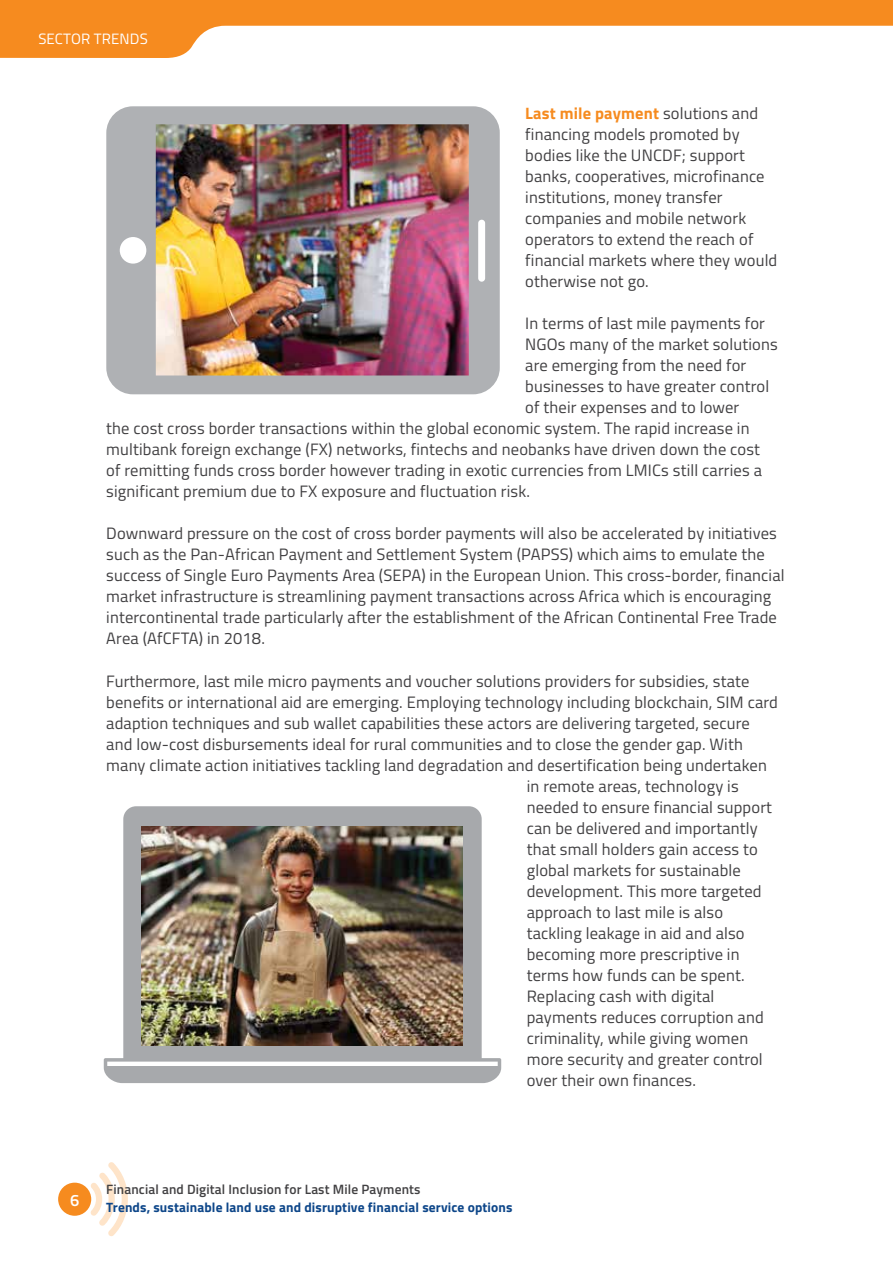
<style>
.page{position:relative;width:893px;height:1263px;background:#fff}
.page>*{position:absolute;margin:0;border:0;box-sizing:border-box;transform-origin:0 0}
.t1{font:16.5px/21px "Titillium";letter-spacing:.01em;color:#414042}
.t2{font:600 16.5px "Titillium";color:#fff}
.t3{font:15px "Titillium";letter-spacing:.01em;color:#fff}
.t4{font:700 13.5px "Titillium";letter-spacing:.01em;color:#0d4689}
.t5{font:600 13.5px "Titillium";letter-spacing:.01em;color:#414042}
.s1{font-weight:700;color:#f68b1f}
</style>
<div class="page">
<div style="left:58px;top:1183px;width:33px;height:33px;background:#f68b1f;border-radius:50%"></div>
<svg style="left:90px;top:1162px;width:38px;height:74px"></svg>
<img style="left:106px;top:106px;width:394px;height:288px">
<svg style="left:104px;top:806px;width:397px;height:277px;fill:#a7a9ac"></svg>
<img style="left:142px;top:826px;width:320px;height:220px">
<svg style="left:0;top:0;width:893px;height:58px;fill:#f68b1f"></svg>
<p class="t3" style="left:38px;top:28px;width:111px">SECTOR TRENDS</p>
<p class="t1" style="left:525px;top:102px;width:254px"><span class="s1">Last mile payment</span> solutions and financing models promoted by bodies like the UNCDF; support banks, cooperatives, microfinance institutions, money transfer companies and mobile network operators to extend the reach of financial markets where they would otherwise not go.</p>
<p class="t1" style="left:525px;top:312px;width:241px">In terms of last mile payments for</p>
<p class="t1" style="left:525px;top:333px;width:254px">NGOs many of the market solutions</p>
<p class="t1" style="left:525px;top:354px;width:223px">are emerging from the need for</p>
<p class="t1" style="left:525px;top:375px;width:245px">businesses to have greater control</p>
<p class="t1" style="left:525px;top:396px;width:216px">of their expenses and to lower</p>
<p class="t1" style="left:106px;top:417px;width:645px">the cost cross border transactions within the global economic system. The rapid increase in</p>
<p class="t1" style="left:106px;top:438px;width:655px">multibank foreign exchange (FX) networks, fintechs and neobanks have driven down the cost</p>
<p class="t1" style="left:106px;top:459px;width:657px">of remitting funds cross border however trading in exotic currencies from LMICs still carries a</p>
<p class="t1" style="left:106px;top:480px;width:425px">significant premium due to FX exposure and fluctuation risk.</p>
<p class="t1" style="left:106px;top:522px;width:680px">Downward pressure on the cost of cross border payments will also be accelerated by initiatives such as the Pan-African Payment and Settlement System (PAPSS) which aims to emulate the success of Single Euro Payments Area (SEPA) in the European Union. This cross-border, financial market infrastructure is streamlining payment transactions across Africa which is encouraging intercontinental trade particularly after the establishment of the African Continental Free Trade Area (AfCFTA) in 2018.</p>
<p class="t1" style="left:106px;top:669px;width:645px">Furthermore, last mile micro payments and voucher solutions providers for subsidies, state</p>
<p class="t1" style="left:106px;top:690px;width:673px">benefits or international aid are emerging. Employing technology including blockchain, SIM card</p>
<p class="t1" style="left:106px;top:711px;width:645px">adaption techniques and sub wallet capabilities these actors are delivering targeted, secure</p>
<p class="t1" style="left:106px;top:732px;width:638px">and low-cost disbursements ideal for rural communities and to close the gender gap. With</p>
<p class="t1" style="left:106px;top:753px;width:662px">many climate action initiatives tackling land degradation and desertification being undertaken</p>
<p class="t1" style="left:527px;top:774px;width:213px">in remote areas, technology is</p>
<p class="t1" style="left:527px;top:795px;width:247px">needed to ensure financial support</p>
<p class="t1" style="left:527px;top:816px;width:233px">can be delivered and importantly</p>
<p class="t1" style="left:527px;top:837px;width:233px">that small holders gain access to</p>
<p class="t1" style="left:527px;top:859px;width:216px">global markets for sustainable</p>
<p class="t1" style="left:527px;top:880px;width:236px">development. This more targeted</p>
<p class="t1" style="left:527px;top:901px;width:198px">approach to last mile is also</p>
<p class="t1" style="left:527px;top:922px;width:219px">tackling leakage in aid and also</p>
<p class="t1" style="left:527px;top:943px;width:214px">becoming more prescriptive in</p>
<p class="t1" style="left:527px;top:964px;width:219px">terms how funds can be spent.</p>
<p class="t1" style="left:527px;top:985px;width:189px">Replacing cash with digital</p>
<p class="t1" style="left:527px;top:1006px;width:239px">payments reduces corruption and</p>
<p class="t1" style="left:527px;top:1027px;width:223px">criminality, while giving women</p>
<p class="t1" style="left:527px;top:1048px;width:238px">more security and greater control</p>
<p class="t1" style="left:527px;top:1069px;width:171px">over their own finances.</p>
<p class="t2" style="left:70px;top:1187px;width:11px">6</p>
<p class="t5" style="left:106px;top:1179px;width:316px">Financial and Digital Inclusion for Last Mile Payments</p>
<p class="t4" style="left:106px;top:1197px;width:408px">Trends, sustainable land use and disruptive financial service options</p>
</div>
